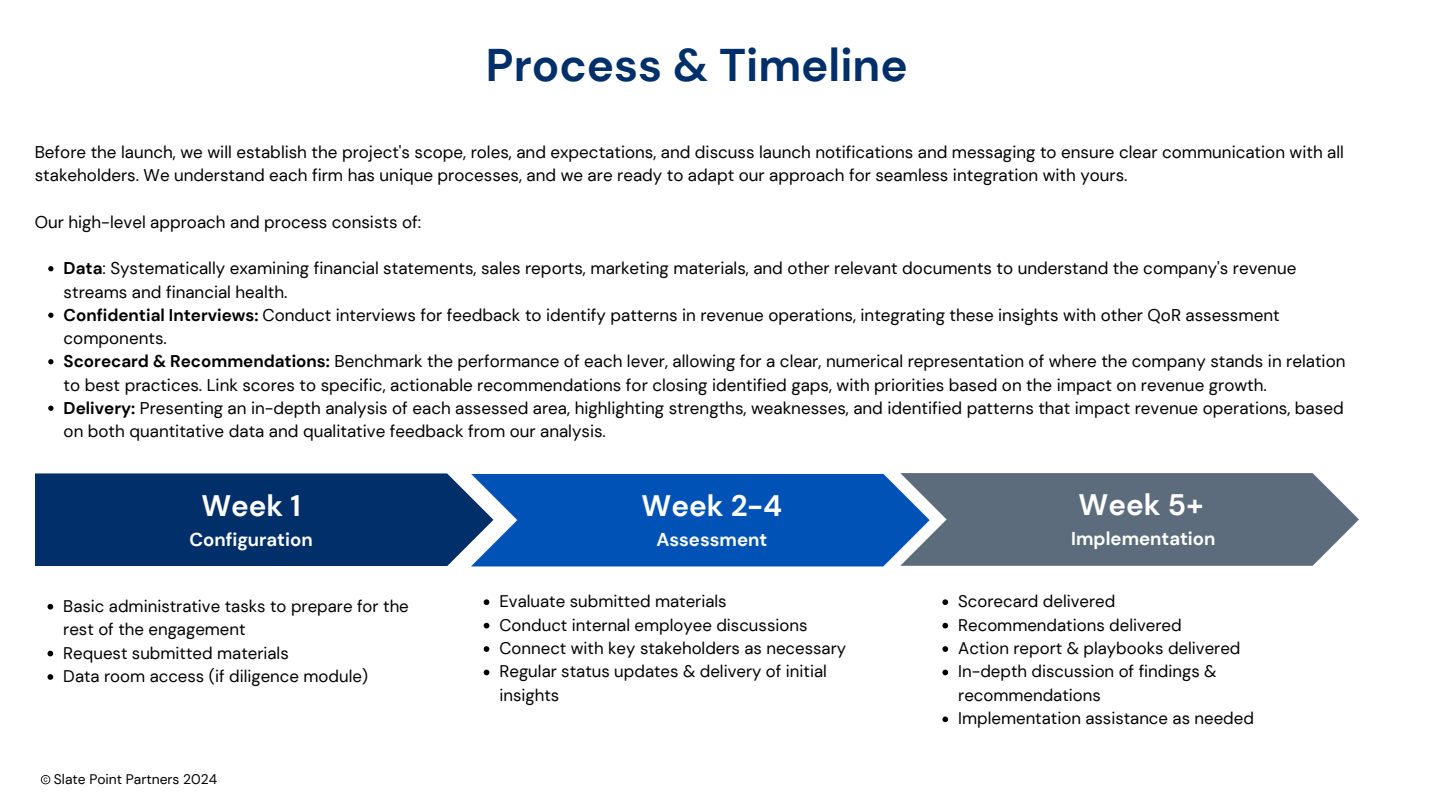
<style>
.page{position:relative;width:1440px;height:810px;background:#fff}
.page>*{position:absolute;margin:0;border:0;box-sizing:border-box;transform-origin:0 0}
.t1{font:700 45.7px "DM Sans";color:#002f69}
.t2{font:700 29.6px "DM Sans";color:#fff}
.t3{font:700 18.6px "DM Sans";color:#fff}
.t4{font:17px/23.2px "DM Sans";color:#000}
.t5{font:16.8px/23.4px "DM Sans";color:#000}
.t6{font:13.9px "DM Sans";color:#000}
.s1{font-weight:700}
</style>
<div class="page">
<svg style="left:48px;top:266px;width:5px;height:5px"></svg>
<svg style="left:48px;top:313px;width:5px;height:5px"></svg>
<svg style="left:48px;top:359px;width:5px;height:5px"></svg>
<svg style="left:48px;top:406px;width:5px;height:5px"></svg>
<svg style="left:35px;top:473px;width:1324px;height:93px;background:#2a578f"></svg>
<svg style="left:48px;top:604px;width:5px;height:6px"></svg>
<svg style="left:48px;top:651px;width:5px;height:5px"></svg>
<svg style="left:48px;top:674px;width:5px;height:6px"></svg>
<svg style="left:484px;top:599px;width:5px;height:6px"></svg>
<svg style="left:484px;top:623px;width:5px;height:5px"></svg>
<svg style="left:484px;top:646px;width:5px;height:6px"></svg>
<svg style="left:484px;top:670px;width:5px;height:5px"></svg>
<svg style="left:942px;top:599px;width:6px;height:6px"></svg>
<svg style="left:942px;top:623px;width:6px;height:5px"></svg>
<svg style="left:942px;top:646px;width:6px;height:6px"></svg>
<svg style="left:942px;top:670px;width:6px;height:5px"></svg>
<svg style="left:942px;top:716px;width:6px;height:6px"></svg>
<svg style="left:41px;top:775px;width:9px;height:9px"></svg>
<h1 class="t1" style="left:486px;top:36px;width:423px">Process &amp; Timeline</h1>
<p class="t4" style="left:35px;top:141px;width:1311px">Before the launch, we will establish the project's scope, roles, and expectations, and discuss launch notifications and messaging to ensure clear communication with all stakeholders. We understand each firm has unique processes, and we are ready to adapt our approach for seamless integration with yours.</p>
<p class="t4" style="left:35px;top:210px;width:388px">Our high-level approach and process consists of:</p>
<p class="t4" style="left:64px;top:257px;width:1283px"><span class="s1">Data</span>: Systematically examining financial statements, sales reports, marketing materials, and other relevant documents to understand the company's revenue streams and financial health.<br><span class="s1">Confidential Interviews:</span> Conduct interviews for feedback to identify patterns in revenue operations, integrating these insights with other QoR assessment components.<br><span class="s1">Scorecard &amp; Recommendations:</span> Benchmark the performance of each lever, allowing for a clear, numerical representation of where the company stands in relation to best practices. Link scores to specific, actionable recommendations for closing identified gaps, with priorities based on the impact on revenue growth.<br><span class="s1">Delivery:</span> Presenting an in-depth analysis of each assessed area, highlighting strengths, weaknesses, and identified patterns that impact revenue operations, based on both quantitative data and qualitative feedback from our analysis.</p>
<h2 class="t2" style="left:201px;top:486px;width:101px">Week 1</h2>
<p class="t3" style="left:189px;top:527px;width:125px">Configuration</p>
<h2 class="t2" style="left:642px;top:487px;width:142px">Week 2-4</h2>
<p class="t3" style="left:656px;top:528px;width:112px">Assessment</p>
<h2 class="t2" style="left:1079px;top:486px;width:127px">Week 5+</h2>
<p class="t3" style="left:1071px;top:527px;width:146px">Implementation</p>
<p class="t5" style="left:63px;top:594px;width:347px">Basic administrative tasks to prepare for the rest of the engagement<br>Request submitted materials<br>Data room access (if diligence module)</p>
<p class="t5" style="left:500px;top:590px;width:348px">Evaluate submitted materials<br>Conduct internal employee discussions Connect with key stakeholders as necessary Regular status updates &amp; delivery of initial insights</p>
<p class="t5" style="left:958px;top:590px;width:297px">Scorecard delivered<br>Recommendations delivered<br>Action report &amp; playbooks delivered<br>In-depth discussion of findings &amp; recommendations<br>Implementation assistance as needed</p>
<p class="t6" style="left:54px;top:770px;width:165px">Slate Point Partners 2024</p>
</div>
